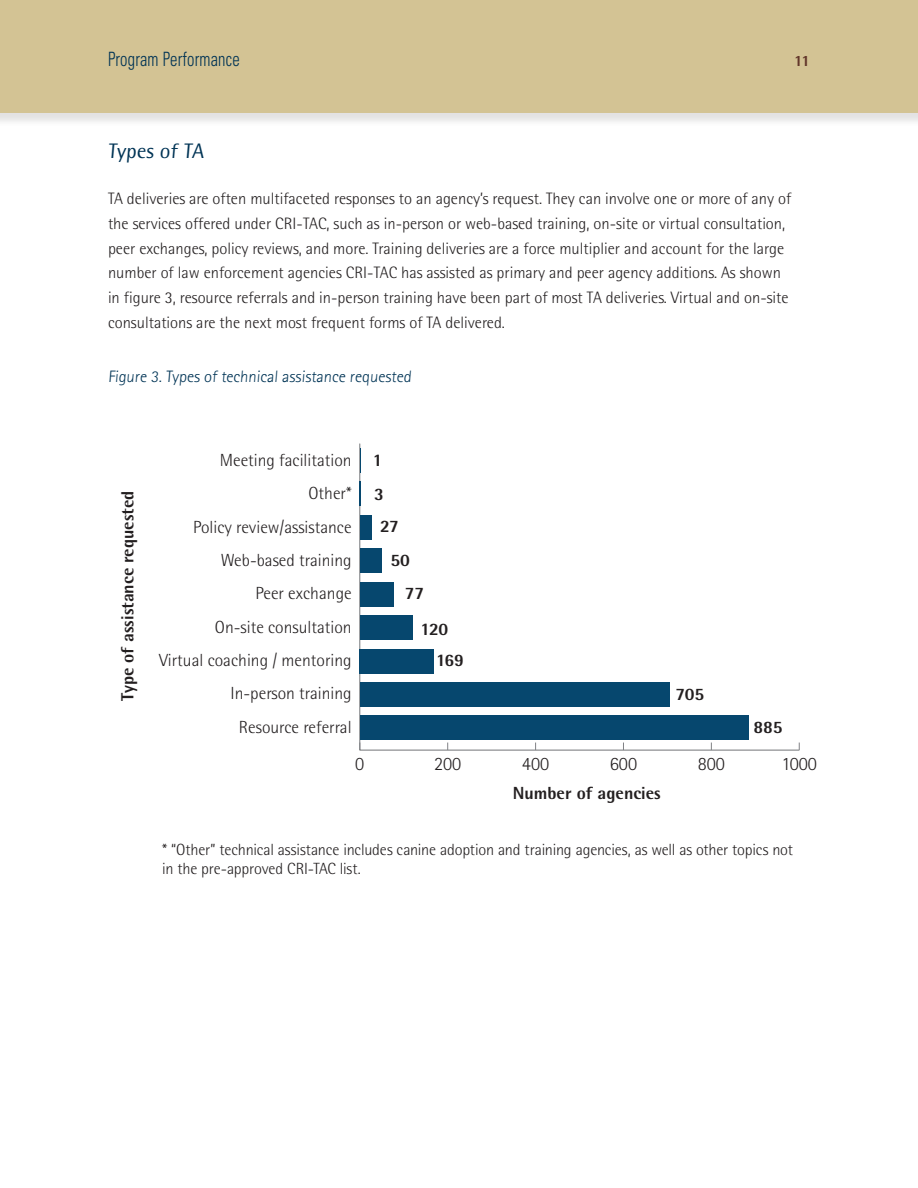
<style>
.page{position:relative;width:918px;height:1188px;background:#fff}
.page>*{position:absolute;margin:0;border:0;box-sizing:border-box;transform-origin:0 0}
.t1{font:21px "Rotis Semi Sans Std";color:#013455}
.t2{font:300 condensed 19.65px "Univers LT Std";letter-spacing:.01em;color:#013455;scale:.84 1}
.t3{font:300 18.9px "Rotis Sans Serif Std";color:#231f20}
.t4{font:300 17.55px/33.3px "Rotis Semi Sans Std";color:#231f20}
.t5{font:800 17.55px "Rotis Semi Sans Std";color:#231f20}
.t6{font:300 16.5px/24.8px "Rotis Semi Sans Std";color:#231f20}
.t7{font:300 16.5px "Rotis Sans Serif Std";color:#013455}
.t8{font:300 16.2px/19.5px "Rotis Semi Sans Std";letter-spacing:-.01em;color:#231f20}
.t9{font:800 15.6px "Rotis Semi Sans Std";color:#62362a}
.s1{font-weight:800}
</style>
<div class="page">
<div style="left:0;top:0;width:918px;height:127px;background:#231f20;opacity:.13"></div>
<div style="left:0;top:0;width:918px;height:112px;background:#d3c394"></div>
<hr style="left:360px;top:750px;width:439px;height:1px;background:#808285">
<hr style="left:359px;top:444px;width:1px;height:306px;background:#808285">
<svg style="left:360px;top:448px;width:1px;height:24px"></svg>
<svg style="left:360px;top:482px;width:1px;height:24px"></svg>
<div style="left:360px;top:515px;width:12px;height:24px;background:#06476e"></div>
<div style="left:360px;top:549px;width:22px;height:24px;background:#06476e"></div>
<div style="left:360px;top:582px;width:34px;height:24px;background:#06476e"></div>
<div style="left:360px;top:616px;width:53px;height:24px;background:#06476e"></div>
<div style="left:360px;top:649px;width:74px;height:24px;background:#06476e"></div>
<div style="left:360px;top:682px;width:310px;height:25px;background:#06476e"></div>
<div style="left:360px;top:716px;width:389px;height:24px;background:#06476e"></div>
<p class="t2" style="left:108px;top:47px;width:158px">Program Performance</p>
<p class="t9" style="left:794px;top:51px;width:17px">11</p>
<h4 class="t1" style="left:108px;top:139px;width:99px">Types of TA</h4>
<p class="t6" style="left:108px;top:186px;width:685px">TA deliveries are often multifaceted responses to an agency’s request. They can involve one or more of any of the services offered under CRI-TAC, such as in-person or web-based training, on-site or virtual consultation, peer exchanges, policy reviews, and more. Training deliveries are a force multiplier and account for the large number of law enforcement agencies CRI-TAC has assisted as primary and peer agency additions. As shown in figure 3, resource referrals and in-person training have been part of most TA deliveries. Virtual and on-site consultations are the next most frequent forms of TA delivered.</p>
<p class="t7" style="left:108px;top:367px;width:306px">Figure 3. Types of technical assistance requested</p>
<p class="t5" style="left:117px;top:701px;width:212px;rotate:-90deg">Type of assistance requested</p>
<p class="t4" style="left:309px;top:443px;width:76px;text-indent:-89px">Meeting facilitation <span class="s1">1<br></span>Other*</p>
<p class="t5" style="left:374px;top:483px;width:11px">3</p>
<p class="t4" style="left:159px;top:510px;width:194px;text-align:right">Policy review/assistance<br>Web-based training<br>Peer exchange<br>On-site consultation<br>Virtual coaching / mentoring<br>In-person training<br>Resource referral</p>
<p class="t5" style="left:380px;top:515px;width:20px">27</p>
<p class="t5" style="left:390px;top:549px;width:21px">50</p>
<p class="t5" style="left:405px;top:582px;width:21px">77</p>
<p class="t5" style="left:421px;top:618px;width:29px">120</p>
<p class="t5" style="left:436px;top:649px;width:29px">169</p>
<p class="t5" style="left:676px;top:683px;width:30px">705</p>
<p class="t5" style="left:754px;top:716px;width:30px">885</p>
<p class="t3" style="left:355px;top:753px;width:11px">0</p>
<p class="t3" style="left:434px;top:753px;width:29px">200</p>
<p class="t3" style="left:522px;top:753px;width:29px">400</p>
<p class="t3" style="left:610px;top:753px;width:29px">600</p>
<p class="t3" style="left:698px;top:753px;width:29px">800</p>
<p class="t3" style="left:781px;top:753px;width:37px">1000</p>
<p class="t5" style="left:513px;top:782px;width:150px">Number of agencies</p>
<p class="t8" style="left:162px;top:840px;width:632px">* “Other” technical assistance includes canine adoption and training agencies, as well as other topics not in the pre-approved CRI-TAC list.</p>
</div>
